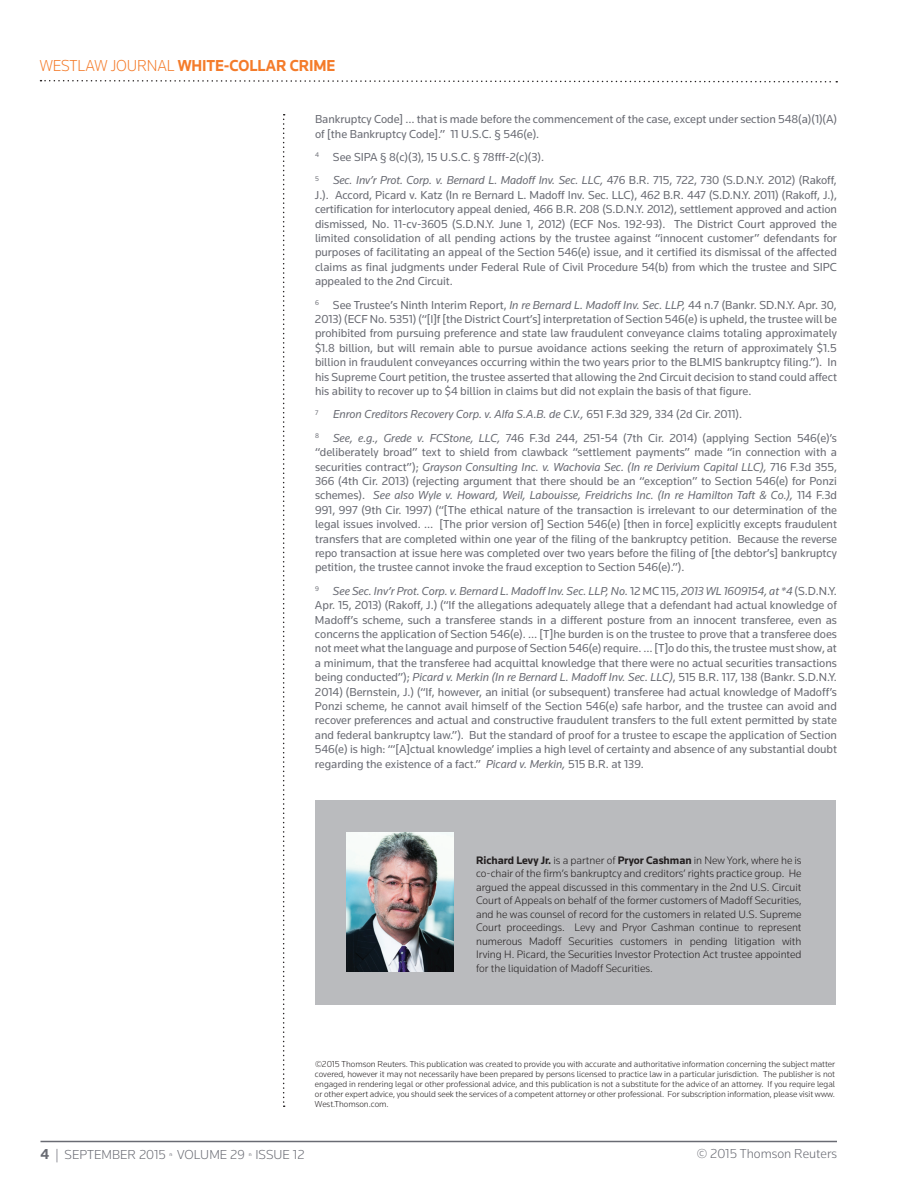
<style>
.page{position:relative;width:918px;height:1188px;background:#fff}
.page>*{position:absolute;margin:0;border:0;box-sizing:border-box;transform-origin:0 0}
.t1{font:700 16.5px "Knowledge";letter-spacing:.125em;color:#f47b2a;scale:.95 1}
.t2{font:300 16.5px "Knowledge";letter-spacing:-.01em;color:#f47b2a;scale:.95 1}
.t3{font:300 13.5px "Knowledge";color:#696b73}
.t4{font:12px/14.4px "Knowledge";color:#696b73;text-align:justify}
.t5{font:300 11.25px/13.5px "Knowledge";color:#231f20;text-align:justify}
.t6{font:300 9px/9.9px "Knowledge";color:#231f20;text-align:justify}
.s1{font-style:italic}
.s2{font-weight:700}
.s3{font-weight:700;font-size:15px}
</style>
<div class="page">
<hr style="left:40px;top:1141px;width:797px;height:1px;background:#696b73">
<svg style="left:40px;top:80px;width:797px;height:3px"></svg>
<svg style="left:283px;top:114px;width:2px;height:993px"></svg>
<div style="left:315px;top:800px;width:520px;height:205px;background:#babbbe"></div>
<img style="left:346px;top:832px;width:108px;height:139px">
<h1 class="t2" style="left:40px;top:56px;width:51px">Westlaw</h1>
<h1 class="t2" style="left:111px;top:56px;width:28px">journal</h1>
<h1 class="t1" style="left:178px;top:56px;width:86px">white-collar</h1>
<h1 class="t1" style="left:290px;top:56px;width:49px">crime</h1>
<p class="t4" style="left:315px;top:112px;width:524px">Bankruptcy Code] … that is made before the commencement of the case, except under section 548(a)(1)(A) of [the Bankruptcy Code].” 11 U.S.C. § 546(e).</p>
<p class="t4" style="left:315px;top:145px;width:523px;line-height:23.4px"><sup>4</sup> See SIPA § 8(c)(3), 15 U.S.C. § 78fff-2(c)(3).<br><sup>5</sup> <span class="s1">Sec. Inv’r Prot. Corp. v. Bernard L. Madoff Inv. Sec. LLC,</span> 476 B.R. 715, 722, 730 (S.D.N .Y. 2012) (Rakoff,</p>
<p class="t4" style="left:315px;top:187px;width:524px">J.). Accord, Picard v. Katz (I n re Bernard L. Madoff I nv. Sec. LLC), 462 B.R. 447 (S.D.N .Y. 2011) (Rakoff, J.), certification for interlocutory appeal denied, 466 B.R. 208 (S.D.N .Y. 2012), settlement approved and action dismissed, No. 11-cv-3605 (S.D.N .Y. June 1, 2012) (ECF Nos. 192-93). The District Court approved the limited consolidation of all pending actions by the trustee against “innocent customer” defendants for purposes of facilitating an appeal of the Section 546(e) issue, and it certified its dismissal of the affected claims as final judgments under Federal Rule of Civil Procedure 54(b) from which the trustee and SIPC appealed to the 2nd Circuit.</p>
<p class="t4" style="left:315px;top:297px;width:524px"><sup>6</sup> See Trustee’s N inth I nterim Report, <span class="s1">In re Bernard L. Madoff Inv. Sec. LLP,</span> 44 n.7 (Bankr. SD.N .Y. Apr. 30, 2013) (ECF No. 5351) (“[I]f [the District Court’s] interpretation of Section 546(e) is upheld, the trustee will be prohibited from pursuing preference and state law fraudulent conveyance claims totaling approximately $1.8 billion, but will remain able to pursue avoidance actions seeking the return of approximately $1.5 billion in fraudulent conveyances occurring within the two years prior to the BLMIS bankruptcy filing.”). I n his Supreme Court petition, the trustee asserted that allowing the 2nd Circuit decision to stand could affect his ability to recover up to $4 billion in claims but did not explain the basis of that figure.</p>
<p class="t4" style="left:315px;top:403px;width:524px;line-height:23.4px"><sup>7</sup> <span class="s1">Enron Creditors Recovery Corp. v. Alfa S.A.B. de C.V.,</span> 651 F.3d 329, 334 (2d Cir. 2011).<br><sup>8</sup> <span class="s1">See, e.g., Grede v. FCStone, LLC,</span> 746 F.3d 244, 251-54 (7th Cir. 2014) (applying Section 546(e)’s</p>
<p class="t4" style="left:315px;top:445px;width:524px">“deliberately broad” text to shield from clawback “settlement payments” made “in connection with a securities contract”); <span class="s1">Grayson Consulting Inc. v. Wachovia Sec. (In re Derivium Capital LLC),</span> 716 F.3d 355, 366 (4th Cir. 2013) (rejecting argument that there should be an “exception” to Section 546(e) for Ponzi schemes). <span class="s1">See also Wyle v. Howard, Weil, Labouisse, Freidrichs Inc. (In re Hamilton Taft &amp; Co.),</span> 114 F.3d 991, 997 (9th Cir. 1997) (“[The ethical nature of the transaction is irrelevant to our determination of the legal issues involved. … [The prior version of] Section 546(e) [then in force] explicitly excepts fraudulent transfers that are completed within one year of the filing of the bankruptcy petition. Because the reverse repo transaction at issue here was completed over two years before the filing of [the debtor’s] bankruptcy petition, the trustee cannot invoke the fraud exception to Section 546(e).”).</p>
<p class="t4" style="left:315px;top:583px;width:524px"><sup>9</sup> <span class="s1">See Sec. Inv’r Prot. Corp. v. Bernard L. Madoff Inv. Sec. LLP, No.</span> 12 MC 115, <span class="s1">2013 WL 1609154, at *4</span> (S.D.N .Y.<br>Apr. 15, 2013) (Rakoff, J.) (“If the allegations adequately allege that a defendant had actual knowledge of Madoff’s scheme, such a transferee stands in a different posture from an innocent transferee, even as concerns the application of Section 546(e). … [T]he burden is on the trustee to prove that a transferee does not meet what the language and purpose of Section 546(e) require. … [T]o do this, the trustee must show, at a minimum, that the transferee had acquittal knowledge that there were no actual securities transactions being conducted”); <span class="s1">Picard v. Merkin (In re Bernard L. Madoff Inv. Sec. LLC)</span>, 515 B.R. 117, 138 (Bankr. S.D.N .Y.<br>2014) (Bernstein, J.) (“If, however, an initial (or subsequent) transferee had actual knowledge of Madoff’s Ponzi scheme, he cannot avail himself of the Section 546(e) safe harbor, and the trustee can avoid and recover preferences and actual and constructive fraudulent transfers to the full extent permitted by state and federal bankruptcy law.”). But the standard of proof for a trustee to escape the application of Section 546(e) is high: “‘[A]ctual knowledge’ implies a high level of certainty and absence of any substantial doubt regarding the existence of a fact.” <span class="s1">Picard v. Merkin,</span> 515 B.R. at 139.</p>
<p class="t5" style="left:476px;top:853px;width:327px"><span class="s2">Richard Levy Jr.</span> is a partner of <span class="s2">Pryor Cashman</span> in New York, where he is co-chair of the firm’s bankruptcy and creditors’ rights practice group. He argued the appeal discussed in this commentary in the 2nd U.S. Circuit Court of Appeals on behalf of the former customers of M adoff Securities, and he was counsel of record for the customers in related U.S. Supreme Court proceedings. Levy and Pryor Cashman continue to represent numerous Madoff Securities customers in pending litigation with I rving H . Picard, the Securities I nvestor Protection Act trustee appointed for the liquidation of Madoff Securities.</p>
<p class="t6" style="left:315px;top:1059px;width:522px">©2015 Thomson Reuters. This publication was created to provide you with accurate and authoritative information concerning the subject matter covered, however it may not necessarily have been prepared by persons licensed to practice law in a particular jurisdiction. The publisher is not engaged in rendering legal or other professional advice, and this publication is not a substitute for the advice of an attorney. If you require legal or other expert advice, you should seek the services of a competent attorney or other professional. For subscription information, please visit www.<br>West.Thomson.com.</p>
<p class="t3" style="left:40px;top:1146px;width:80px"><span class="s3">4</span> | september</p>
<p class="t3" style="left:139px;top:1146px;width:129px">2015 <sup>n</sup> volume 29 <sup>n</sup> issue</p>
<p class="t3" style="left:293px;top:1146px;width:13px">12</p>
<p class="t3" style="left:697px;top:1145px;width:142px">© 2015 Thomson Reuters</p>
</div>
